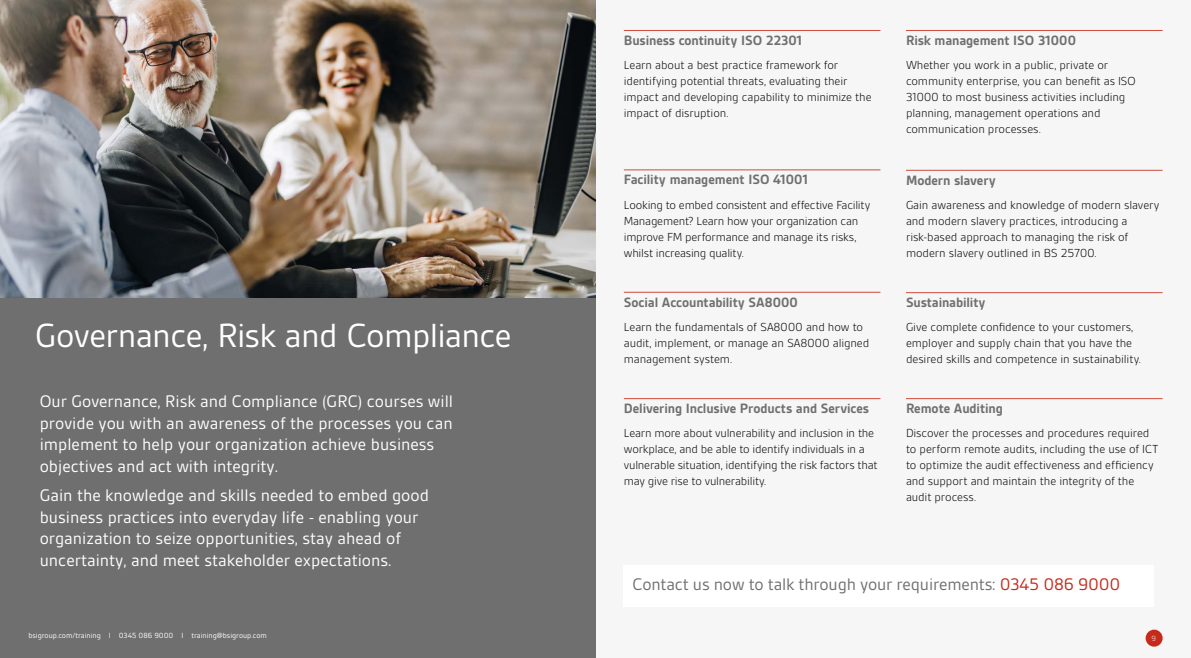
<style>
.page{position:relative;width:1191px;height:658px;background:#f6f6f6}
.page>*{position:absolute;margin:0;border:0;box-sizing:border-box;transform-origin:0 0}
.t1{font:36px "BSI Gesta";letter-spacing:-.02em;color:#fff}
.t2{font:18px/21.5px "BSI Gesta";color:#fff}
.t3{font:18px "BSI Gesta";letter-spacing:-.01em;color:#706f6f}
.t4{font:700 14.5px "BSI Gesta";letter-spacing:-.005em;color:#706f6f}
.t5{font:300 12.5px/16px "BSI Gesta";letter-spacing:-.01em;color:#000}
.t6{font:8px "BSI Gesta";color:#fff}
.t7{font:300 8px "BSI Gesta";color:#fff}
.s1{color:#c62a1b}
</style>
<div class="page">
<div style="left:0;top:0;width:595px;height:658px;background:#706f6f"></div>
<hr style="left:624px;top:30px;width:256px;height:1px;background:#cf4a3d">
<hr style="left:624px;top:170px;width:256px;height:1px;background:#cf4a3d">
<hr style="left:624px;top:292px;width:256px;height:1px;background:#cf4a3d">
<hr style="left:624px;top:398px;width:256px;height:1px;background:#cf4a3d">
<hr style="left:906px;top:30px;width:256px;height:1px;background:#cf4a3d">
<hr style="left:906px;top:170px;width:256px;height:1px;background:#cf4a3d">
<hr style="left:906px;top:292px;width:256px;height:1px;background:#cf4a3d">
<hr style="left:906px;top:398px;width:256px;height:1px;background:#cf4a3d">
<div style="left:624px;top:565px;width:530px;height:41px;background:#fff"></div>
<div style="left:1145px;top:629px;width:17px;height:17px;background:#c62a1b;border-radius:50%"></div>
<img style="left:0;top:0;width:595px;height:298px">
<h1 class="t1" style="left:35px;top:316px;width:478px">Governance, Risk and Compliance</h1>
<h2 class="t2" style="left:40px;top:390px;width:415px">Our Governance, Risk and Compliance (GRC) courses will provide you with an awareness of the processes you can implement to help your organization achieve business objectives and act with integrity.</h2>
<h2 class="t2" style="left:40px;top:485px;width:391px">Gain the knowledge and skills needed to embed good business practices into everyday life - enabling your organization to seize opportunities, stay ahead of uncertainty, and meet stakeholder expectations.</h2>
<p class="t4" style="left:624px;top:33px;width:180px">Business continuity ISO 22301</p>
<p class="t5" style="left:624px;top:57px;width:249px">Learn about a best practice framework for identifying potential threats, evaluating their impact and developing capability to minimize the impact of disruption.</p>
<p class="t4" style="left:624px;top:172px;width:186px">Facility management ISO 41001</p>
<p class="t5" style="left:624px;top:197px;width:248px">Looking to embed consistent and effective Facility Management? Learn how your organization can improve FM performance and manage its risks, whilst increasing quality.</p>
<p class="t4" style="left:624px;top:294px;width:175px">Social Accountability SA8000</p>
<p class="t5" style="left:624px;top:319px;width:247px">Learn the fundamentals of SA8000 and how to audit, implement, or manage an SA8000 aligned management system.</p>
<p class="t4" style="left:624px;top:401px;width:247px">Delivering Inclusive Products and Services</p>
<p class="t5" style="left:624px;top:425px;width:255px">Learn more about vulnerability and inclusion in the workplace, and be able to identify individuals in a vulnerable situation, identifying the risk factors that may give rise to vulnerability.</p>
<p class="t4" style="left:906px;top:33px;width:171px">Risk management ISO 31000</p>
<p class="t5" style="left:906px;top:57px;width:231px">Whether you work in a public, private or community enterprise, you can benefit as ISO 31000 to most business activities including planning, management operations and communication processes.</p>
<p class="t4" style="left:906px;top:172px;width:91px">Modern slavery</p>
<p class="t5" style="left:906px;top:197px;width:255px">Gain awareness and knowledge of modern slavery and modern slavery practices, introducing a risk-based approach to managing the risk of modern slavery outlined in BS 25700.</p>
<p class="t4" style="left:906px;top:295px;width:81px">Sustainability</p>
<p class="t5" style="left:906px;top:319px;width:236px">Give complete confidence to your customers, employer and supply chain that you have the desired skills and competence in sustainability.</p>
<p class="t4" style="left:906px;top:401px;width:98px">Remote Auditing</p>
<p class="t5" style="left:906px;top:425px;width:254px">Discover the processes and procedures required to perform remote audits, including the use of ICT to optimize the audit effectiveness and efficiency and support and maintain the integrity of the audit process.</p>
<h2 class="t3" style="left:632px;top:575px;width:489px">Contact us now to talk through your requirements: <span class="s1">0345 086 9000</span></h2>
<p class="t6" style="left:28px;top:631px;width:240px">bsigroup.com/training I 0345 086 9000 I training@bsigroup.com</p>
<p class="t7" style="left:1151px;top:634px;width:6px">9</p>
</div>
